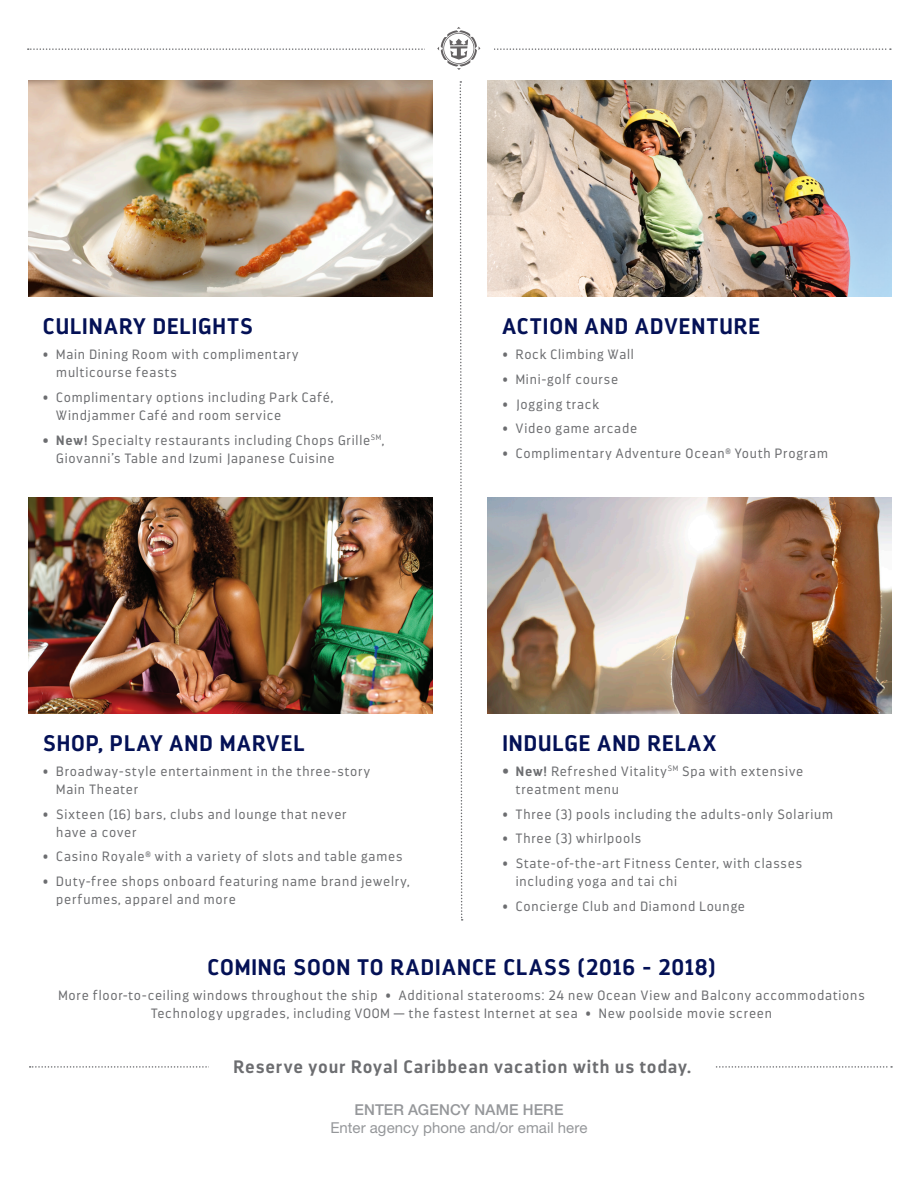
<style>
.page{position:relative;width:918px;height:1188px;background:#fff}
.page>*{position:absolute;margin:0;border:0;box-sizing:border-box;transform-origin:0 0}
.Headline_Bold{font:700 22.5px "Darwin";letter-spacing:.045em;color:#041156}
.CTA{font:700 18px "Darwin";letter-spacing:.05em;color:#6c6d70}
.t1{font:15px "Helvetica Neue";letter-spacing:.005em;color:#95979a}
.Main_Headline{font:500 15px "Helvetica Neue";letter-spacing:.01em;color:#95979a}
.Copy{font:300 13.5px/18px "Darwin";letter-spacing:.06em;color:#6c6d70}
.s1{font-weight:700}
.s2{font-weight:700;font-size:15px}
</style>
<div class="page">
<img style="left:28px;top:80px;width:404px;height:216px">
<img style="left:488px;top:80px;width:404px;height:216px">
<img style="left:28px;top:497px;width:404px;height:216px">
<img style="left:488px;top:497px;width:404px;height:216px">
<svg style="left:30px;top:1066px;width:862px;height:2px"></svg>
<div style="left:210px;top:1047px;width:505px;height:38px;background:#fff"></div>
<svg style="left:459px;top:81px;width:4px;height:840px"></svg>
<svg style="left:28px;top:27px;width:863px;height:43px"></svg>
<p class="Headline_Bold" style="left:43px;top:313px;width:212px">CULINARY DELIGHTS</p>
<p class="Copy" style="left:56px;top:346px;width:244px;text-indent:-14px">• Main Dining Room with complimentary multicourse feasts</p>
<p class="Copy" style="left:56px;top:388px;width:279px;text-indent:-14px">• Complimentary options including Park Café,<br>Windjammer Café and room service</p>
<p class="Copy" style="left:56px;top:431px;width:330px;text-indent:-14px"><span class="s1">• New!</span> Specialty restaurants including Chops Grille<sup>SM</sup>,<br>Giovanni’s Table and Izumi Japanese Cuisine</p>
<p class="Headline_Bold" style="left:502px;top:313px;width:259px">ACTION AND ADVENTURE</p>
<p class="Copy" style="left:502px;top:346px;width:133px">• Rock Climbing Wall</p>
<p class="Copy" style="left:502px;top:370px;width:117px">• Mini-golf course</p>
<p class="Copy" style="left:502px;top:395px;width:98px">• Jogging track</p>
<p class="Copy" style="left:502px;top:420px;width:136px">• Video game arcade</p>
<p class="Copy" style="left:502px;top:445px;width:327px">• Complimentary Adventure Ocean<sup>®</sup> Youth Program</p>
<p class="Headline_Bold" style="left:43px;top:730px;width:263px">SHOP, PLAY AND MARVEL</p>
<p class="Copy" style="left:56px;top:762px;width:315px;text-indent:-14px">• Broadway-style entertainment in the three-story<br>Main Theater</p>
<p class="Copy" style="left:56px;top:805px;width:292px;text-indent:-14px">• Sixteen (16) bars, clubs and lounge that never have a cover</p>
<p class="Copy" style="left:43px;top:848px;width:361px">• Casino Royale<sup>®</sup> with a variety of slots and table games</p>
<p class="Copy" style="left:56px;top:873px;width:355px;text-indent:-14px">• Duty-free shops onboard featuring name brand jewelry, perfumes, apparel and more</p>
<p class="Headline_Bold" style="left:502px;top:730px;width:215px">INDULGE AND RELAX</p>
<p class="Copy" style="left:516px;top:762px;width:289px;text-indent:-14px"><span class="s2">•</span> <span class="s1">New!</span> Refreshed Vitality<sup>SM</sup> Spa with extensive treatment menu</p>
<p class="Copy" style="left:502px;top:805px;width:332px">• Three (3) pools including the adults-only Solarium</p>
<p class="Copy" style="left:502px;top:830px;width:140px">• Three (3) whirlpools</p>
<p class="Copy" style="left:516px;top:855px;width:288px;text-indent:-14px">• State-of-the-art Fitness Center, with classes including yoga and tai chi</p>
<p class="Copy" style="left:502px;top:897px;width:244px">• Concierge Club and Diamond Lounge</p>
<p class="Headline_Bold" style="left:208px;top:953px;width:510px">COMING SOON TO RADIANCE CLASS (2016 - 2018)</p>
<p class="Copy" style="left:59px;top:986px;width:808px;text-align:center">More floor-to-ceiling windows throughout the ship • Additional staterooms: 24 new Ocean View and Balcony accommodations<br>Technology upgrades, including VOOM — the fastest Internet at sea • New poolside movie screen</p>
<p class="CTA" style="left:234px;top:1056px;width:459px">Reserve your Royal Caribbean vacation with us today.</p>
<p class="Main_Headline" style="left:354px;top:1101px;width:211px">ENTER AGENCY NAME HERE</p>
<p class="t1" style="left:330px;top:1119px;width:259px">Enter agency phone and/or email here</p>
</div>
